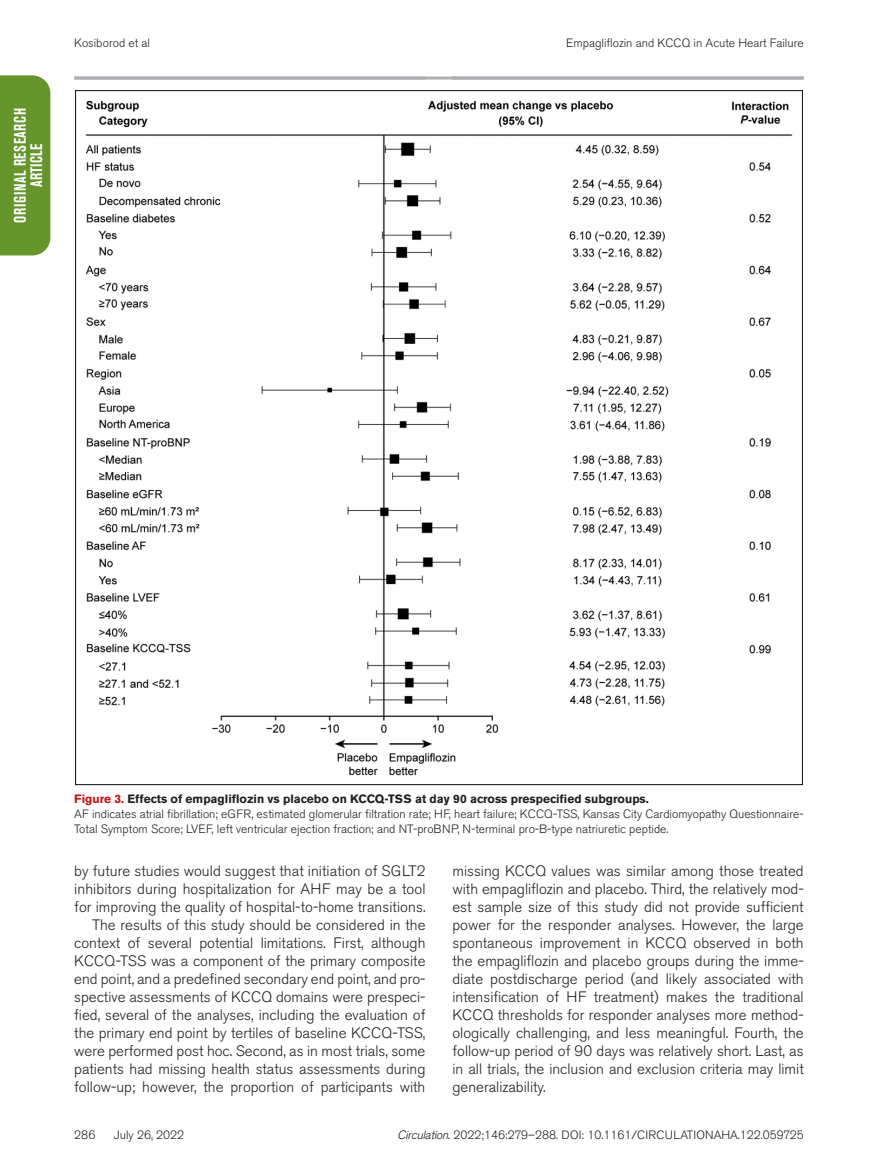
<style>
.page{position:relative;width:878px;height:1175px;background:#fff}
.page>*{position:absolute;margin:0;border:0;box-sizing:border-box;transform-origin:0 0}
.t1{font:700 condensed 16.5px/16.5px "Akzidenz Grotesk BE";letter-spacing:.045em;color:#fff;text-align:center;scale:.9 1}
.t2{font:300 15px/18px "Akzidenz Grotesk BE";color:#231f20;text-align:right}
.t3{font:300 12px/15px "Akzidenz Grotesk BE";color:#231f20}
.s1{font-weight:700;color:#c4121a}
.s2{font-weight:700}
.s3{font-family:"Akzidenz Grotesk";font-style:italic}
</style>
<div class="page">
<div style="left:0;top:75px;width:50px;height:180px;background:#66952c"></div>
<hr style="left:74px;top:76px;width:381px;height:4px;background:#b9babe">
<svg style="left:452px;top:76px;width:351px;height:4px"></svg>
<svg style="left:75px;top:90px;width:728px;height:695px"></svg>
<p class="t1" style="left:12px;top:223px;width:128px;rotate:-90deg">ORIGINAL RESEARCH<br>ARTICLE</p>
<p class="t3" style="left:74px;top:36px;width:77px">Kosiborod et al</p>
<p class="t3" style="left:566px;top:36px;width:239px">Empagliflozin and KCCQ in Acute Heart Failure</p>
<p class="t3" style="left:74px;top:791px;width:730px"><span class="s1">Figure 3.</span> <span class="s2">Effects of empagliflozin vs placebo on KCCQ-TSS at day 90 across prespecified subgroups.<br></span>AF indicates atrial fibrillation; eGFR, estimated glomerular filtration rate; HF, heart failure; KCCQ-TSS, Kansas City Cardiomyopathy Questionnaire-<br>Total Symptom Score; LVEF, left ventricular ejection fraction; and NT-proBNP, N-terminal pro-B-type natriuretic peptide.</p>
<p class="t2" style="left:74px;top:862px;width:353px">by future studies would suggest that initiation of SGLT2 inhibitors during hospitalization for AHF may be a tool for improving the quality of hospital-to-home transitions.<br>The results of this study should be considered in the context of several potential limitations. First, although KCCQ-TSS was a component of the primary composite end point, and a predefined secondary end point, and pro&shy;spective assessments of KCCQ domains were prespeci&shy;fied, several of the analyses, including the evaluation of the primary end point by tertiles of baseline KCCQ-TSS, were performed post hoc. Second, as in most trials, some patients had missing health status assessments during follow-up; however, the proportion of participants with</p>
<p class="t2" style="left:452px;top:862px;width:353px;text-align:justify">missing KCCQ values was similar among those treated with empagliflozin and placebo. Third, the relatively mod&shy;est sample size of this study did not provide sufficient power for the responder analyses. However, the large spontaneous improvement in KCCQ observed in both the empagliflozin and placebo groups during the imme&shy;diate postdischarge period (and likely associated with intensification of HF treatment) makes the traditional KCCQ thresholds for responder analyses more method&shy;ologically challenging, and less meaningful. Fourth, the follow-up period of 90 days was relatively short. Last, as in all trials, the inclusion and exclusion criteria may limit generalizability.</p>
<p class="t3" style="left:74px;top:1127px;width:23px">286</p>
<p class="t3" style="left:114px;top:1127px;width:72px">July 26, 2022</p>
<p class="t3" style="left:397px;top:1127px;width:407px"><span class="s3">Circulation</span>. 2022;146:279–288. DOI: 10.1161/CIRCULATIONAHA.122.059725</p>
</div>
